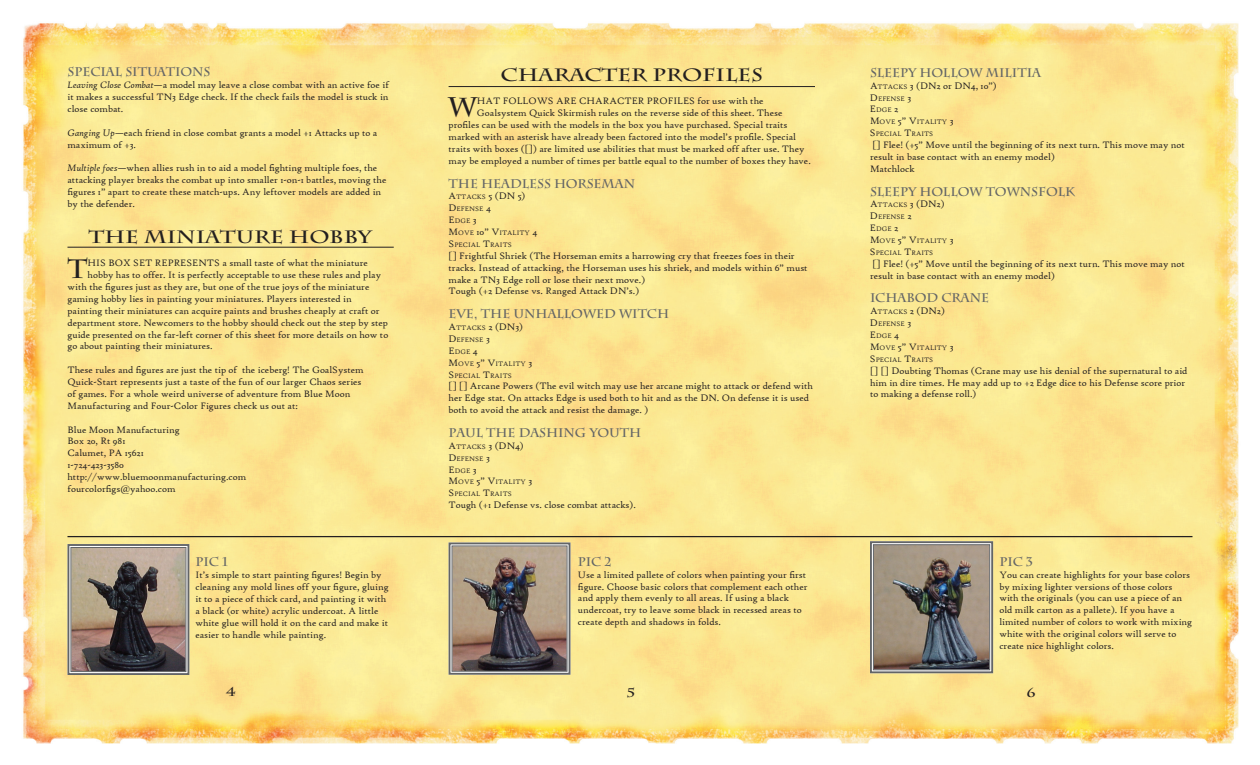
<style>
.page{position:relative;width:1260px;height:765px;background:#fff}
.page>*{position:absolute;margin:0;border:0;box-sizing:border-box;transform-origin:0 0}
.t1{font:700 26.88px "Charlemagne Std";color:#231f20}
.t2{font:700 17.75px "Charlemagne Std";color:#231f20;scale:1.2 1}
.t3{font:700 12.5px "Charlemagne Std";color:#636566}
.t4{font:700 12.5px "Charlemagne Std";color:#231f20;scale:1.2 1}
.t5{font:10px/11.9px "High Tower Text";color:#231f20}
.t6{font:7px/11.9px "High Tower Text";color:#231f20}
.s1{font-style:italic}
.s2{font-size:7px}
.s3{font-size:10px}
</style>
<div class="page">
<img style="left:23px;top:23px;width:1216px;height:721px">
<svg style="left:67px;top:543px;width:123px;height:133px"></svg>
<div style="left:71px;top:547px;width:115px;height:125px;border:1px solid #636567"></div>
<img style="left:448px;top:542px;width:123px;height:134px">
<div style="left:452px;top:546px;width:115px;height:126px;border:1px solid #636567"></div>
<img style="left:869px;top:540px;width:125px;height:134px">
<div style="left:873px;top:544px;width:117px;height:126px;border:1px solid #636567"></div>
<hr style="left:68px;top:536px;width:1124px;height:1px;background:#231f20">
<hr style="left:68px;top:247px;width:326px;height:1px;background:#231f20">
<hr style="left:449px;top:86px;width:366px;height:1px;background:#231f20">
<p class="t3" style="left:68px;top:65px;width:144px">SPECIAL SITUATIONS</p>
<p class="t5" style="left:68px;top:79px;width:323px;text-align:justify"><span class="s1">Leaving Close Combat—</span>a model may leave a close combat with an active foe if it makes a successful TN3 Edge check. If the check fails the model is stuck in close combat.</p>
<p class="t5" style="left:68px;top:127px;width:311px"><span class="s1">Ganging Up—</span>each friend in close combat grants a model +1 Attacks up to a maximum of +3.</p>
<p class="t5" style="left:68px;top:162px;width:320px"><span class="s1">Multiple foes—</span>when allies rush in to aid a model fighting multiple foes, the attacking player breaks the combat up into smaller 1-on-1 battles, moving the figures 1” apart to create these match-ups. Any leftover models are added in by the defender.</p>
<h2 class="t2" style="left:89px;top:226px;width:237px">THE MINIATURE HOBBY</h2>
<h1 class="t1" style="left:68px;top:253px;width:22px">T</h1>
<p class="t5" style="left:88px;top:257px;width:7px">his</p>
<p class="t5" style="left:108px;top:257px;width:32px">bo x set</p>
<p class="t5" style="left:155px;top:257px;width:27px">represents</p>
<p class="t5" style="left:222px;top:257px;width:147px">a small taste of what the miniature</p>
<p class="t5" style="left:88px;top:269px;width:295px">hobby has to offer. It is perfectly acceptable to use these rules and play</p>
<p class="t5" style="left:68px;top:281px;width:303px">with the figures just as they are, but one of the true joys of the miniature</p>
<p class="t5" style="left:68px;top:293px;width:286px">gaming hobby lies in painting your miniatures. Players interested in</p>
<p class="t5" style="left:68px;top:305px;width:314px">painting their miniatures can acquire paints and brushes cheaply at craft or</p>
<p class="t5" style="left:68px;top:317px;width:322px">department store. Newcomers to the hobby should check out the step by step</p>
<p class="t5" style="left:68px;top:328px;width:322px">guide presented on the far-left corner of this sheet for more details on how to</p>
<p class="t5" style="left:68px;top:340px;width:147px">go about painting their miniatures.</p>
<p class="t5" style="left:68px;top:364px;width:298px">These rules and figures are just the tip of the iceberg! The GoalSystem Quick-Start represents just a taste of the fun of our larger Chaos series of games. For a whole weird universe of adventure from Blue Moon Manufacturing and Four-Color Figures check us out at:</p>
<p class="t5" style="left:68px;top:423px;width:180px">Blue Moon Manufacturing<br>Box 20, Rt 981<br>Calumet, PA 15621<br>1-724-423-3580 http://www.bluemoonmanufacturing.com fourcolorfigs@yahoo.com</p>
<p class="t3" style="left:195px;top:555px;width:34px">PIC 1</p>
<p class="t5" style="left:195px;top:569px;width:195px">It’s simple to start painting figures! Begin by cleaning any mold lines off your figure, gluing it to a piece of thick card, and painting it with a black (or white) acrylic undercoat. A little white glue will hold it on the card and make it easier to handle while painting.</p>
<h2 class="t2" style="left:501px;top:64px;width:220px">CHARACTER PROFILES</h2>
<h1 class="t1" style="left:449px;top:91px;width:30px">W</h1>
<p class="t5" style="left:477px;top:95px;width:9px">hat</p>
<p class="t5" style="left:503px;top:95px;width:14px">follows</p>
<p class="t5" style="left:556px;top:95px;width:8px">are</p>
<p class="t5" style="left:579px;top:95px;width:9px">character</p>
<p class="t5" style="left:647px;top:95px;width:33px">profiles</p>
<p class="t5" style="left:698px;top:95px;width:67px">for use with the</p>
<p class="t5" style="left:477px;top:107px;width:307px">Goalsystem Quick Skirmish rules on the reverse side of this sheet. These</p>
<p class="t5" style="left:449px;top:119px;width:340px">profiles can be used with the models in the box you have purchased. Special traits</p>
<p class="t5" style="left:449px;top:131px;width:349px">marked with an asterisk have already been factored into the model’s profile. Special</p>
<p class="t5" style="left:449px;top:143px;width:357px">traits with boxes ([]) are limited use abilities that must be marked off after use. They</p>
<p class="t5" style="left:449px;top:155px;width:364px">may be employed a number of times per battle equal to the number of boxes they have.</p>
<p class="t3" style="left:449px;top:176px;width:188px">THE HEADLESS HORSEMAN</p>
<p class="t5" style="left:449px;top:190px;width:78px">A<span class="s2">ttacks</span> 5 (DN 5)</p>
<p class="t6" style="left:449px;top:203px;width:90px"><span class="s3">D</span>efense <span class="s3">4<br>E</span>dge <span class="s3">3<br>M</span>ove <span class="s3">10” V</span>itality <span class="s3">4<br>S</span> pecial <span class="s3">T</span>raits</p>
<p class="t5" style="left:449px;top:250px;width:361px">[] Frightful Shriek (The Horseman emits a harrowing cry that freezes foes in their tracks. Instead of attacking, the Horseman uses his shriek, and models within 6” must make a TN3 Edge roll or lose their next move.)<br>Tough (+2 Defense vs. Ranged Attack DN’s.)</p>
<p class="t3" style="left:449px;top:307px;width:222px">EVE, THE UNHALLOWED WITCH</p>
<p class="t5" style="left:449px;top:321px;width:76px">A<span class="s2">ttacks</span> 2 (DN3)</p>
<p class="t6" style="left:449px;top:334px;width:85px"><span class="s3">D</span>efense <span class="s3">3<br>E</span>dge <span class="s3">4<br>M</span>ove <span class="s3">5” V</span>itality <span class="s3">3<br>S</span> pecial <span class="s3">T</span>raits</p>
<p class="t5" style="left:449px;top:380px;width:366px">[] [] Arcane Powers (The evil witch may use her arcane might to attack or defend with her Edge stat. On attacks Edge is used both to hit and as the DN . On defense it is used both to avoid the attack and resist the damage. )</p>
<p class="t3" style="left:449px;top:425px;width:194px">PAUL THE DASHING YOUTH</p>
<p class="t5" style="left:449px;top:440px;width:77px">A<span class="s2">ttacks</span> 3 (DN4)</p>
<p class="t6" style="left:449px;top:453px;width:85px"><span class="s3">D</span>efense <span class="s3">3<br>E</span>dge <span class="s3">3<br>M</span>ove <span class="s3">5” V</span>itality <span class="s3">3<br>S</span> pecial <span class="s3">T</span>raits</p>
<p class="t5" style="left:449px;top:499px;width:189px">Tough (+1 Defense vs. close combat attacks).</p>
<p class="t3" style="left:578px;top:554px;width:35px">PIC 2</p>
<p class="t5" style="left:578px;top:569px;width:231px">Use a limited pallete of colors when painting your first figure. Choose basic colors that complement each other and apply them evenly to all areas. If using a black undercoat, try to leave some black in recessed areas to create depth and shadows in folds.</p>
<p class="t3" style="left:870px;top:65px;width:173px">SLEEPY HOLLOW MILITIA</p>
<p class="t5" style="left:870px;top:80px;width:128px">A<span class="s2">ttacks</span> 3 (DN2 or DN4, 10”)</p>
<p class="t6" style="left:870px;top:92px;width:85px"><span class="s3">D</span>efense <span class="s3">3<br>E</span>dge <span class="s3">2<br>M</span>ove <span class="s3">5” V</span>itality <span class="s3">3<br>S</span> pecial <span class="s3">T</span>raits</p>
<p class="t5" style="left:870px;top:139px;width:316px">[] Flee! (+5” Move until the beginning of its next turn. This move may not result in base contact with an enemy model)<br>Matchlock</p>
<p class="t3" style="left:870px;top:184px;width:207px">SLEEPY HOLLOW TOWNSFOLK</p>
<p class="t5" style="left:870px;top:198px;width:76px">A<span class="s2">ttacks</span> 3 (DN2)</p>
<p class="t6" style="left:870px;top:211px;width:85px"><span class="s3">D</span>efense <span class="s3">2<br>E</span>dge <span class="s3">2<br>M</span>ove <span class="s3">5” V</span>itality <span class="s3">3<br>S</span> pecial <span class="s3">T</span>raits</p>
<p class="t5" style="left:870px;top:258px;width:316px">[] Flee! (+5” Move until the beginning of its next turn. This move may not result in base contact with an enemy model)</p>
<p class="t3" style="left:870px;top:291px;width:121px">ICHABOD CRANE</p>
<p class="t5" style="left:870px;top:305px;width:76px">A<span class="s2">ttacks</span> 2 (DN2)</p>
<p class="t6" style="left:870px;top:318px;width:85px"><span class="s3">D</span>efense <span class="s3">3<br>E</span>dge <span class="s3">4<br>M</span>ove <span class="s3">5” V</span>itality <span class="s3">3<br>S</span> pecial <span class="s3">T</span>raits</p>
<p class="t5" style="left:870px;top:365px;width:319px">[] [] Doubting Thomas (Crane may use his denial of the supernatural to aid him in dire times. He may add up to +2 Edge dice to his Defense score prior to making a defense roll.)</p>
<p class="t3" style="left:999px;top:554px;width:35px">PIC 3</p>
<p class="t5" style="left:999px;top:569px;width:194px">You can create highlights for your base colors by mixing lighter versions of those colors with the originals (you can use a piece of an old milk carton as a pallete). If you have a limited number of colors to work with mixing white with the original colors will serve to create nice highlight colors.</p>
<p class="t4" style="left:226px;top:684px;width:9px">4</p>
<p class="t4" style="left:627px;top:685px;width:9px">5</p>
<p class="t4" style="left:1026px;top:686px;width:9px">6</p>
</div>
